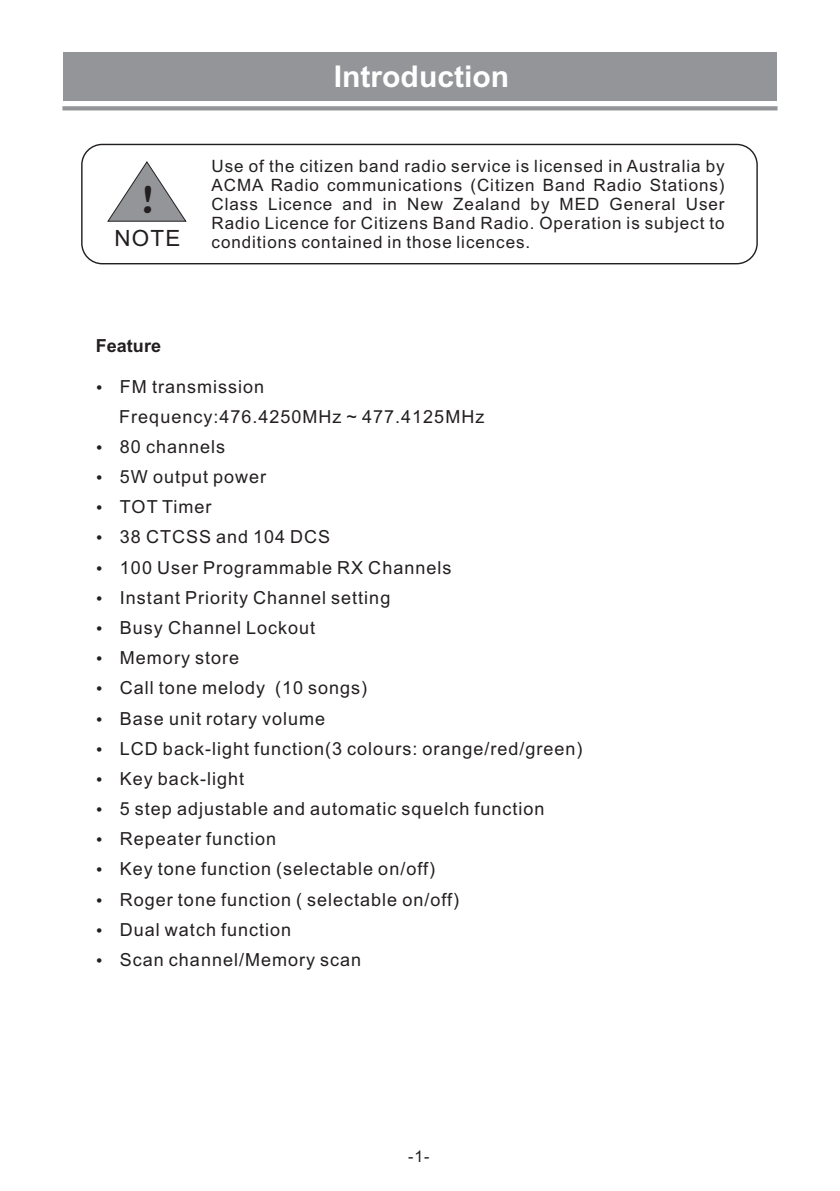
<style>
.page{position:relative;width:840px;height:1191px;background:#fff}
.page>*{position:absolute;margin:0;border:0;box-sizing:border-box;transform-origin:0 0}
.t1{font:700 41.8px "Candara";color:#231f20}
.t2{font:700 30px "Arial";color:#fff}
.t3{font:22.4px "Arial";color:#231f20}
.t4{font:18px/30.2px "Arial";letter-spacing:.055em;color:#231f20}
.t5{font:700 18px "Arial";color:#231f20}
.t6{font:17px/19px "Arial";letter-spacing:.055em;color:#231f20;text-align:justify}
.t7{font:16px "Arial";color:#231f20}
</style>
<div class="page">
<div style="left:64px;top:52px;width:712px;height:48px;background:#939598"></div>
<svg style="left:62px;top:106px;width:715px;height:4px;background:#999b9d"></svg>
<div style="left:81px;top:144px;width:676px;height:120px;border:1px solid #231f20;border-radius:20px"></div>
<svg style="left:107px;top:161px;width:79px;height:61px"></svg>
<h1 class="t1" style="left:142px;top:182px;width:12px">!</h1>
<p class="t3" style="left:114px;top:230px;width:67px">NOTE</p>
<h2 class="t2" style="left:334px;top:65px;width:176px">Introduction</h2>
<p class="t6" style="left:211px;top:158px;width:514px">Use of the citizen band radio service is licensed in Australia by ACMA Radio communications (Citizen Band Radio Stations)<br>Class Licence and in New Zealand by MED General User Radio Licence for Citizens Band Radio. Operation is subject to conditions contained in those licences.</p>
<p class="t5" style="left:96px;top:339px;width:67px">Feature</p>
<p class="t4" style="left:119px;top:373px;width:366px;text-indent:-23px">•FM transmission<br>Frequency:476.4250MHz ~ 477.4125MHz</p>
<p class="t4" style="left:96px;top:433px;width:131px">•80 channels</p>
<p class="t4" style="left:96px;top:463px;width:172px">•5W output power</p>
<p class="t4" style="left:96px;top:493px;width:117px">•TOT Timer</p>
<p class="t4" style="left:96px;top:524px;width:236px">•38 CTCSS and 104 DCS</p>
<p class="t4" style="left:96px;top:554px;width:357px">•100 User Programmable RX Channels</p>
<p class="t4" style="left:96px;top:584px;width:296px">•Instant Priority Channel setting</p>
<p class="t4" style="left:96px;top:614px;width:221px">•Busy Channel Lockout</p>
<p class="t4" style="left:96px;top:644px;width:145px">•Memory store</p>
<p class="t4" style="left:96px;top:674px;width:273px">•Call tone melody (10 songs)</p>
<p class="t4" style="left:96px;top:704px;width:231px">•Base unit rotary volume</p>
<p class="t4" style="left:96px;top:735px;width:488px">•LCD back-light function(3 colours: orange/red/green)</p>
<p class="t4" style="left:96px;top:765px;width:150px">•Key back-light</p>
<p class="t4" style="left:96px;top:795px;width:450px">•5 step adjustable and automatic squelch function</p>
<p class="t4" style="left:96px;top:825px;width:182px">•Repeater function</p>
<p class="t4" style="left:96px;top:855px;width:340px">•Key tone function (selectable on/off)</p>
<p class="t4" style="left:96px;top:885px;width:364px">•Roger tone function ( selectable on/off)</p>
<p class="t4" style="left:96px;top:916px;width:197px">•Dual watch function</p>
<p class="t4" style="left:96px;top:946px;width:267px">•Scan channel/Memory scan</p>
<p class="t7" style="left:408px;top:1150px;width:23px">-1-</p>
</div>
